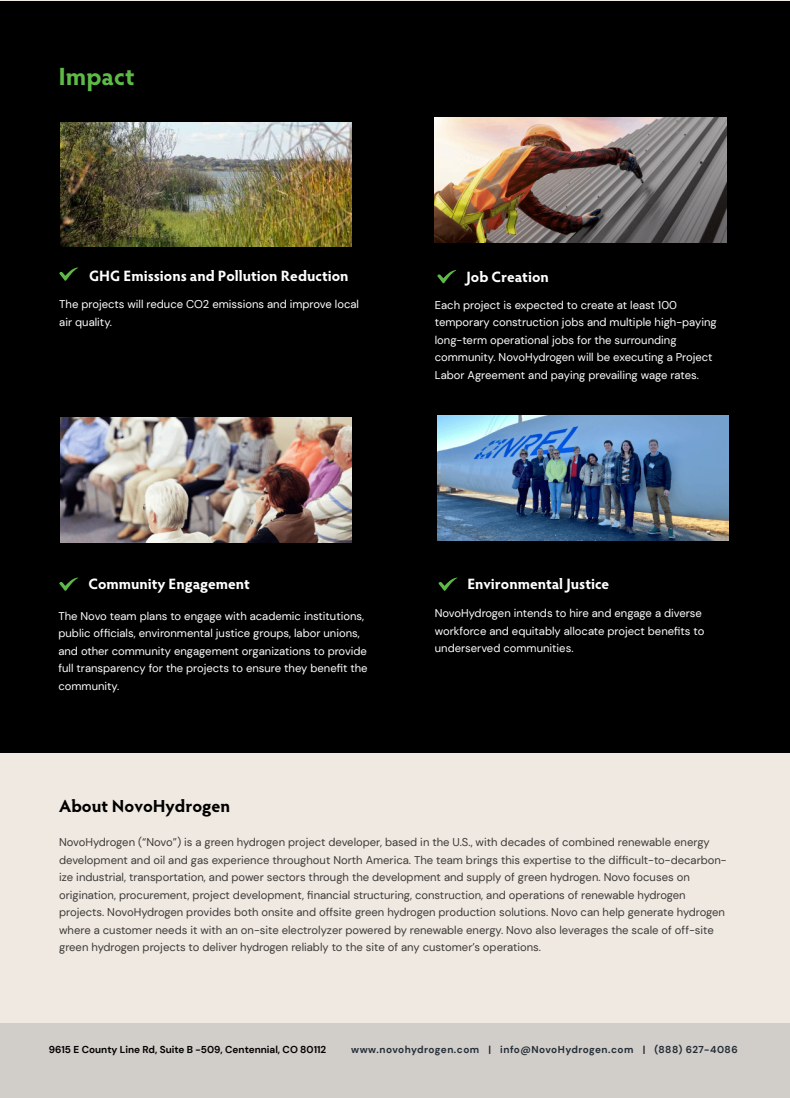
<style>
.page{position:relative;width:790px;height:1098px;background:#fff}
.page>*{position:absolute;margin:0;border:0;box-sizing:border-box;transform-origin:0 0}
.t1{font:700 25px "Hypatia Sans Pro";color:#5dba47}
.t2{font:700 17.5px "Hypatia Sans Pro";color:#000}
.t3{font:700 15px "Hypatia Sans Pro";color:#fff}
.t4{font:11.25px/17.5px "DM Sans";color:#3b3938}
.t5{font:11.25px/17.5px "DM Sans";color:#fff}
.t6{font:700 10px "DM Sans";letter-spacing:.05em;color:#222c35}
.t7{font:700 10px "DM Sans";color:#000}
</style>
<div class="page">
<div style="left:0;top:1px;width:789px;height:1096px;background:#f0e9e1"></div>
<div style="left:0;top:1px;width:789px;height:751px;background:#000"></div>
<svg style="left:59px;top:267px;width:19px;height:14px"></svg>
<svg style="left:59px;top:577px;width:19px;height:14px"></svg>
<svg style="left:437px;top:270px;width:19px;height:13px"></svg>
<svg style="left:438px;top:577px;width:19px;height:14px"></svg>
<div style="left:0;top:1023px;width:789px;height:74px;background:#d1cdc9"></div>
<img style="left:60px;top:122px;width:291px;height:124px">
<img style="left:434px;top:118px;width:291px;height:124px">
<img style="left:60px;top:417px;width:291px;height:125px">
<img style="left:437px;top:416px;width:291px;height:124px">
<h1 class="t1" style="left:58px;top:59px;width:78px">Impact</h1>
<h3 class="t3" style="left:89px;top:265px;width:261px">GHG Emissions and Pollution Reduction</h3>
<p class="t5" style="left:59px;top:295px;width:301px">The projects will reduce CO2 emissions and improve local air quality.</p>
<h3 class="t3" style="left:466px;top:266px;width:84px">Job Creation</h3>
<p class="t5" style="left:434px;top:296px;width:283px">Each project is expected to create at least 100 temporary construction jobs and multiple high-paying long-term operational jobs for the surrounding community. NovoHydrogen will be executing a Project Labor Agreement and paying prevailing wage rates.</p>
<h3 class="t3" style="left:88px;top:573px;width:163px">Community Engagement</h3>
<p class="t5" style="left:58px;top:607px;width:310px">The Novo team plans to engage with academic institutions, public officials, environmental justice groups, labor unions, and other community engagement organizations to provide full transparency for the projects to ensure they benefit the community.</p>
<h3 class="t3" style="left:467px;top:572px;width:143px">Environmental Justice</h3>
<p class="t5" style="left:434px;top:604px;width:271px">NovoHydrogen intends to hire and engage a diverse workforce and equitably allocate project benefits to underserved communities.</p>
<h2 class="t2" style="left:59px;top:793px;width:173px">About NovoHydrogen</h2>
<p class="t4" style="left:59px;top:833px;width:668px">NovoHydrogen (“Novo”) is a green hydrogen project developer, based in the U.S., with decades of combined renewable energy development and oil and gas experience throughout North America. The team brings this expertise to the difficult-to-decarbon&shy;ize industrial, transportation, and power sectors through the development and supply of green hydrogen. Novo focuses on origination, procurement, project development, financial structuring, construction, and operations of renewable hydrogen projects. NovoHydrogen provides both onsite and offsite green hydrogen production solutions. Novo can help generate hydrogen where a customer needs it with an on-site electrolyzer powered by renewable energy. Novo also leverages the scale of off-site green hydrogen projects to deliver hydrogen reliably to the site of any customer’s operations.</p>
<p class="t7" style="left:49px;top:1043px;width:279px">9615 E County Line Rd, Suite B -509, Centennial, CO 80112</p>
<p class="t6" style="left:351px;top:1043px;width:388px">www.novohydrogen.com | info@NovoHydrogen.com | (888) 627-4086</p>
</div>
